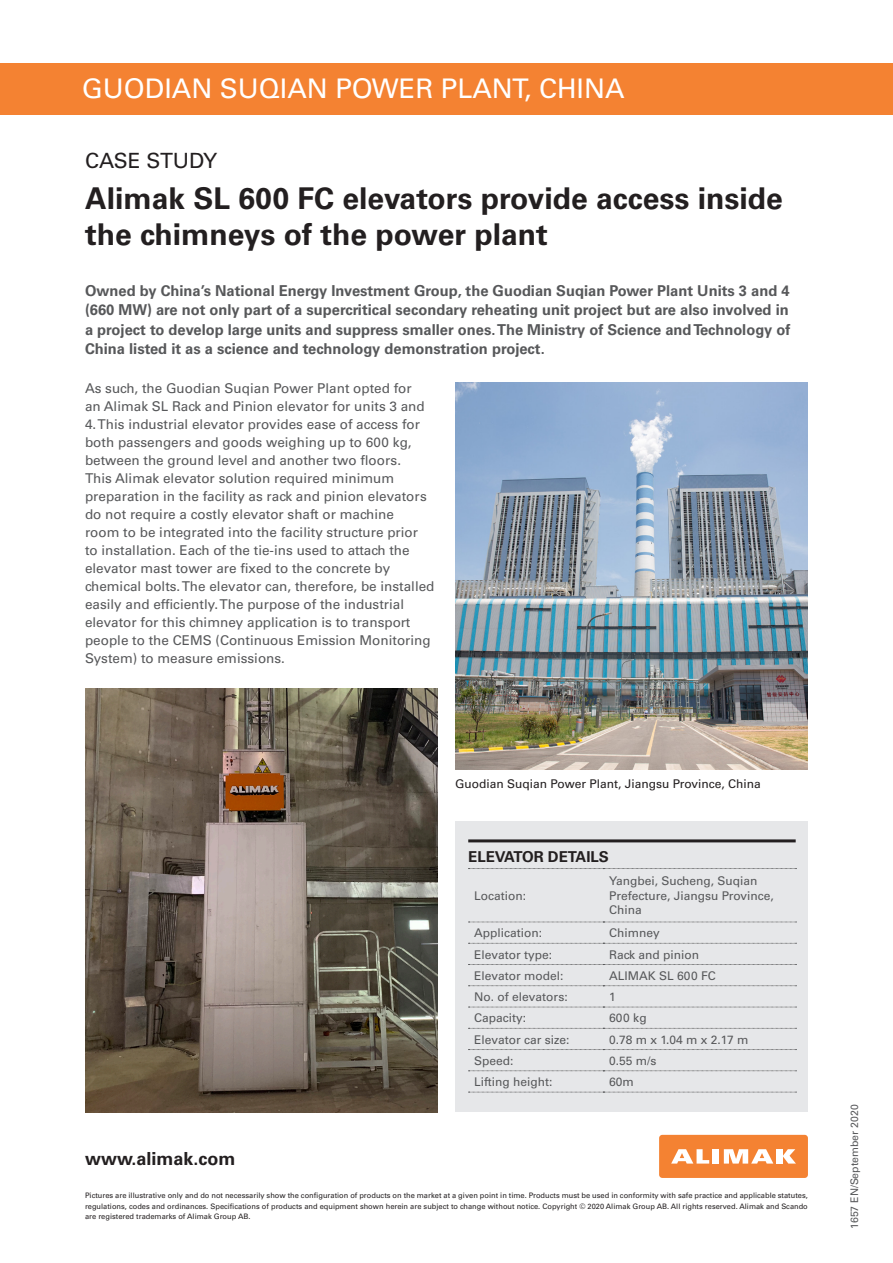
<style>
.page{position:relative;width:893px;height:1263px;background:#fff}
.page>*{position:absolute;margin:0;border:0;box-sizing:border-box;transform-origin:0 0}
.t1{font:700 30px/36px "Univers LT Std";color:#231f20}
.Project_name{font:27px "Univers LT Std";color:#fff}
.Document_type{font:21px "Univers LT Std";color:#231f20}
.t2{font:700 18px "Univers LT Std";color:#231f20}
.Introduction_text{font:700 15px/19.5px "Univers LT Std";color:#57585a;text-align:justify}
.Table_title{font:700 15px "Univers LT Std";color:#231f20}
.Regular_text{font:13.5px/18px "Univers LT Std";color:#57585a}
.Table_text{font:12px/14.4px "Univers LT Std";color:#57585a}
.t3{font:12px "Univers LT Std";color:#231f20}
.Date{font:10.5px "Univers LT Std";color:#57585a}
.t4{font:7.5px/10.5px "Univers LT Std";color:#231f20;text-align:justify}
</style>
<div class="page">
<div style="left:659px;top:1135px;width:149px;height:43px;background:#f48232;border-radius:3px"></div>
<div style="left:713px;top:1149px;width:6px;height:14px;background:#fff"></div>
<div style="left:776px;top:1149px;width:7px;height:14px;background:#fff"></div>
<svg style="left:783px;top:1149px;width:13px;height:14px"></svg>
<svg style="left:671px;top:1149px;width:38px;height:14px"></svg>
<svg style="left:724px;top:1149px;width:49px;height:14px"></svg>
<div style="left:0;top:64px;width:893px;height:51px;background:#f48232"></div>
<img style="left:455px;top:383px;width:353px;height:387px">
<div style="left:455px;top:822px;width:353px;height:290px;background:#e6e7e9"></div>
<hr style="left:468px;top:839px;width:328px;height:3px;background:#231f20">
<svg style="left:468px;top:868px;width:328px;height:1px"></svg>
<svg style="left:468px;top:922px;width:328px;height:1px"></svg>
<svg style="left:468px;top:943px;width:328px;height:1px"></svg>
<svg style="left:468px;top:964px;width:328px;height:1px"></svg>
<svg style="left:468px;top:985px;width:328px;height:1px"></svg>
<svg style="left:468px;top:1007px;width:328px;height:1px"></svg>
<svg style="left:468px;top:1028px;width:328px;height:1px"></svg>
<svg style="left:468px;top:1049px;width:328px;height:1px"></svg>
<svg style="left:468px;top:1070px;width:328px;height:1px"></svg>
<svg style="left:468px;top:1092px;width:328px;height:1px"></svg>
<img style="left:85px;top:688px;width:352px;height:424px">
<p class="Project_name" style="left:82px;top:73px;width:544px">GUODIAN SUQIAN POWER PLANT, CHINA</p>
<p class="Document_type" style="left:85px;top:148px;width:134px">CASE STUDY</p>
<p class="t1" style="left:85px;top:180px;width:699px">Alimak SL 600 FC elevators provide access inside the chimneys of the power plant</p>
<p class="Introduction_text" style="left:85px;top:281px;width:707px">Owned by China’s National Energy Investment Group, the Guodian Suqian Power Plant Units 3 and 4 (660 MW) are not only part of a supercritical secondary reheating unit project but are also involved in a project to develop large units and suppress smaller ones. The Ministry of Science and Technology of China listed it as a science and technology demonstration project.</p>
<p class="Regular_text" style="left:85px;top:379px;width:341px">As such, the Guodian Suqian Power Plant opted for an Alimak SL Rack and Pinion elevator for units 3 and</p>
<p class="Regular_text" style="left:85px;top:415px;width:351px">4. This industrial elevator provides ease of access for both passengers and goods weighing up to 600 kg, between the ground level and another two floors.<br>This Alimak elevator solution required minimum preparation in the facility as rack and pinion elevators do not require a costly elevator shaft or machine<br>room to be integrated into the facility structure prior<br>to installation. Each of the tie-ins used to attach the elevator mast tower are fixed to the concrete by chemical bolts. The elevator can, therefore, be installed easily and efficiently. The purpose of the industrial elevator for this chimney application is to transport people to the CEMS (Continuous Emission Monitoring System) to measure emissions.</p>
<p class="t3" style="left:455px;top:777px;width:307px">Guodian Suqian Power Plant, Jiangsu Province, China</p>
<p class="Table_title" style="left:468px;top:847px;width:142px">ELEVATOR DETAILS</p>
<p class="Table_text" style="left:474px;top:888px;width:53px">Location:</p>
<p class="Table_text" style="left:609px;top:874px;width:166px">Yangbei, Sucheng, Suqian<br>Prefecture, Jiangsu Province,<br>China</p>
<h3 class="t2" style="left:85px;top:1148px;width:152px">www.alimak.com</h3>
<p class="Table_text" style="left:474px;top:926px;width:70px">Application:</p>
<p class="Table_text" style="left:609px;top:926px;width:52px">Chimney</p>
<p class="Table_text" style="left:474px;top:947px;width:80px">Elevator type:</p>
<p class="Table_text" style="left:609px;top:947px;width:91px">Rack and pinion</p>
<p class="Table_text" style="left:474px;top:968px;width:91px">Elevator model:</p>
<p class="Table_text" style="left:609px;top:968px;width:108px">ALIMAK SL 600 FC</p>
<p class="Table_text" style="left:474px;top:990px;width:95px">No. of elevators:</p>
<p class="Table_text" style="left:609px;top:990px;width:8px">1</p>
<p class="Table_text" style="left:474px;top:1011px;width:54px">Capacity:</p>
<p class="Table_text" style="left:609px;top:1011px;width:39px">600 kg</p>
<p class="Table_text" style="left:474px;top:1032px;width:97px">Elevator car size:</p>
<p class="Table_text" style="left:609px;top:1032px;width:141px">0.78 m x 1.04 m x 2.17 m</p>
<p class="Table_text" style="left:474px;top:1053px;width:41px">Speed:</p>
<p class="Table_text" style="left:609px;top:1053px;width:49px">0.55 m/s</p>
<p class="Table_text" style="left:474px;top:1075px;width:80px">Lifting height:</p>
<p class="Table_text" style="left:609px;top:1075px;width:26px">60m</p>
<p class="t4" style="left:85px;top:1190px;width:724px">Pictures are illustrative only and do not necessarily show the configuration of products on the market at a given point in time. Products must be used in conformity with safe practice and applicable statutes, regulations, codes and ordinances. Specifications of products and equipment shown herein are subject to change without notice. Copyright © 2020 Alimak Group AB. All rights reserved. Alimak and Scando are registered trademarks of Alimak Group AB.</p>
<p class="Date" style="left:848px;top:1229px;width:126px;rotate:-90deg">1657 EN/September 2020</p>
</div>
